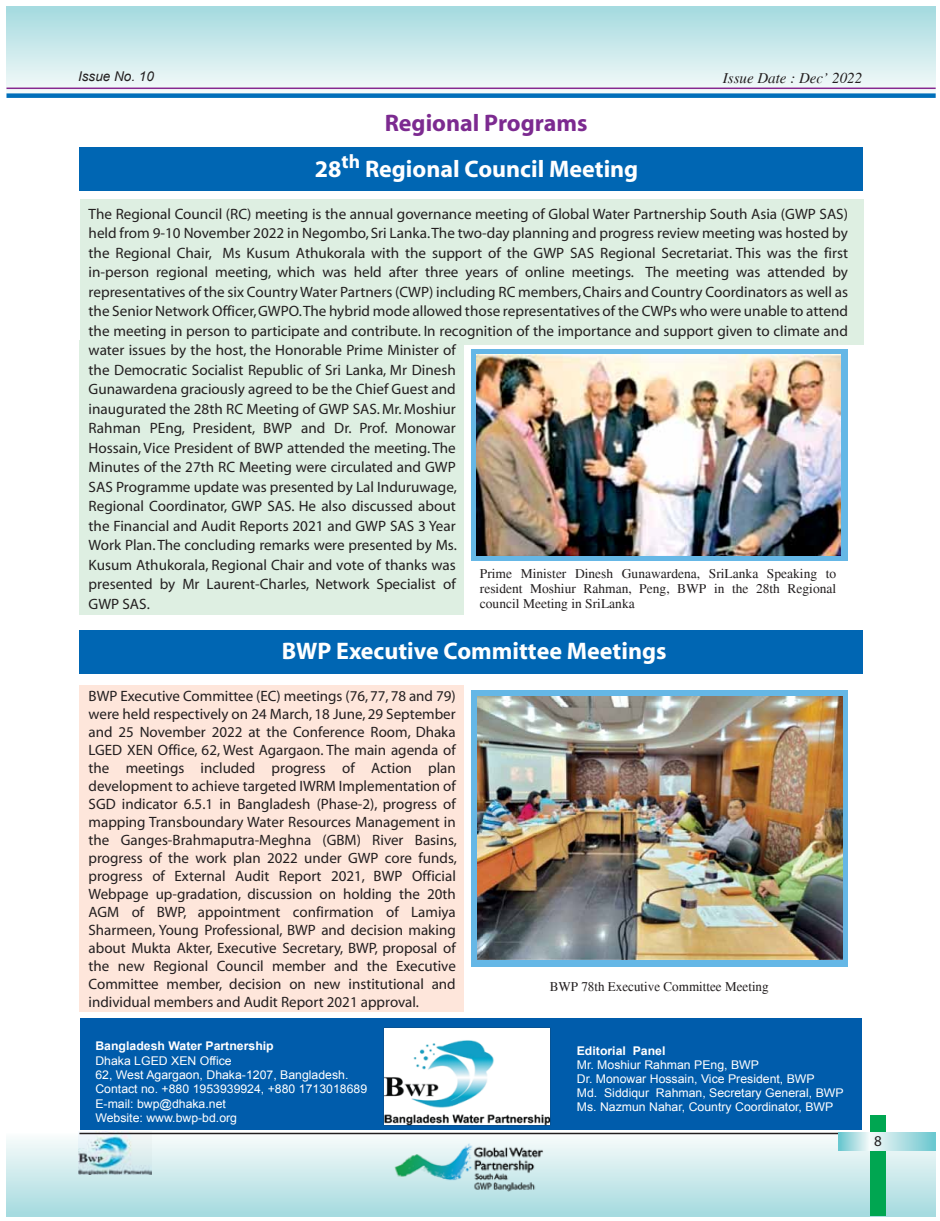
<style>
.page{position:relative;width:940px;height:1221px;background:#fff}
.page>*{position:absolute;margin:0;border:0;box-sizing:border-box;transform-origin:0 0}
.t1{font:700 24px "Myriad";color:#fff}
.t2{font:700 24px "Myriad";color:#7c2a90}
.t3{font:15px/19.5px "Myriad Pro";color:#231f20}
.t4{font:15px/18px "Myriad";color:#231f20;text-align:justify}
.t5{font:italic 15px "Times";color:#231f20}
.t6{font:13.5px/15px "Times";color:#231f20;text-align:justify}
.t7{font:italic 13.5px "Arial";color:#231f20}
.t8{font:12px/14.4px "Arial";color:#fff}
.t9{font:700 12px "Arial";color:#fff}
</style>
<div class="page">
<div style="left:80px;top:199px;width:784px;height:146px;background:#deefe2"></div>
<div style="left:80px;top:341px;width:384px;height:274px;background:#deefe2"></div>
<div style="left:80px;top:684px;width:384px;height:327px;background:#fee6db"></div>
<div style="left:79px;top:147px;width:783px;height:44px;background:#0066b3"></div>
<div style="left:79px;top:630px;width:783px;height:43px;background:#0066b3"></div>
<div style="left:80px;top:1018px;width:782px;height:111px;background:#005cab"></div>
<img style="left:384px;top:1027px;width:167px;height:98px">
<div style="left:6px;top:1133px;width:929px;height:83px;background:linear-gradient(to bottom,#fafcfc,#a5dadf)"></div>
<img style="left:79px;top:1131px;width:72px;height:43px">
<hr style="left:79px;top:1132px;width:776px;height:2px;background:#231f20">
<div style="left:870px;top:1114px;width:16px;height:101px;background:#00a651"></div>
<div style="left:867px;top:1132px;width:68px;height:18px;background:linear-gradient(to right,#fbfbfa,#6ec7cf)"></div>
<svg style="left:838px;top:1132px;width:31px;height:18px"></svg>
<div style="left:6px;top:6px;width:929px;height:90px;background:linear-gradient(to bottom,#a3d9de,#f8fbfb)"></div>
<div style="left:6px;top:93px;width:929px;height:5px;background:#006fba"></div>
<hr style="left:6px;top:87px;width:929px;height:2px;background:#862990">
<div style="left:471px;top:690px;width:377px;height:276px;background:#65b7e6"></div>
<svg style="left:471px;top:349px;width:377px;height:211px;background:#70b5dc"></svg>
<img style="left:391px;top:1137px;width:155px;height:55px">
<img style="left:476px;top:355px;width:364px;height:200px">
<img style="left:477px;top:696px;width:365px;height:263px">
<p class="t7" style="left:78px;top:68px;width:77px">Issue No. 10</p>
<h1 class="t2" style="left:385px;top:111px;width:204px">Regional Programs</h1>
<h1 class="t1" style="left:315px;top:156px;width:325px">28<sup>th</sup> Regional Council Meeting</h1>
<p class="t5" style="left:723px;top:69px;width:141px">Issue Date : Dec’ 2022</p>
<p class="t3" style="left:89px;top:205px;width:761px">The Regional Council (RC) meeting is the annual governance meeting of Global Water Partnership South Asia (GWP SAS) held from 9-10 November 2022 in Negombo, Sri Lanka. The two-day planning and progress review meeting was hosted by the Regional Chair, Ms Kusum Athukorala with the support of the GWP SAS Regional Secretariat. This was the first in-person regional meeting, which was held after three years of online meetings. The meeting was attended by representatives of the six Country Water Partners (CWP) including RC members, Chairs and Country Coordinators as well as the Senior Network Officer, GWPO. The hybrid mode allowed those representatives of the CWPs who were unable to attend the meeting in person to participate and contribute. In recognition of the importance and support given to climate and water issues by the host, the Honorable Prime Minister of<br>the Democratic Socialist Republic of Sri Lanka, Mr Dinesh<br>Gunawardena graciously agreed to be the Chief Guest and<br>inaugurated the 28th RC Meeting of GWP SAS. Mr. Moshiur<br>Rahman PEng, President, BWP and Dr. Prof. Monowar<br>Hossain, Vice President of BWP attended the meeting. The<br>Minutes of the 27th RC Meeting were circulated and GWP<br>SAS Programme update was presented by Lal Induruwage,<br>Regional Coordinator, GWP SAS. He also discussed about<br>the Financial and Audit Reports 2021 and GWP SAS 3 Year<br>Work Plan. The concluding remarks were presented by Ms.<br>Kusum Athukorala, Regional Chair and vote of thanks was<br>presented by Mr Laurent-Charles, Network Specialist of<br>GWP SAS.</p>
<p class="t6" style="left:480px;top:566px;width:358px">Prime Minister Dinesh Gunawardena, SriLanka Speaking to resident Moshiur Rahman, Peng, BWP in the 28th Regional council Meeting in SriLanka</p>
<h1 class="t1" style="left:282px;top:638px;width:386px">BWP Executive Committee Meetings</h1>
<p class="t4" style="left:89px;top:687px;width:370px">BWP Executive Committee (EC) meetings (76, 77, 78 and 79) were held respectively on 24 March, 18 June, 29 September and 25 November 2022 at the Conference Room, Dhaka LGED XEN Office, 62, West Agargaon. The main agenda of the meetings included progress of Action plan development to achieve targeted IWRM Implementation of SGD indicator 6.5.1 in Bangladesh (Phase-2), progress of mapping Transboundary Water Resources Management in the Ganges-Brahmaputra-Meghna (GBM) River Basins, progress of the work plan 2022 under GWP core funds, progress of External Audit Report 2021, BWP Official Webpage up-gradation, discussion on holding the 20th AGM of BWP, appointment confirmation of Lamiya Sharmeen, Young Professional, BWP and decision making about Mukta Akter, Executive Secretary, BWP, proposal of the new Regional Council member and the Executive Committee member, decision on new institutional and individual members and Audit Report 2021 approval.</p>
<p class="t9" style="left:95px;top:1038px;width:180px">Bangladesh Water Partnership</p>
<p class="t8" style="left:95px;top:1053px;width:273px">Dhaka LGED XEN Office<br>62, West Agargaon, Dhaka-1207, Bangladesh.<br>Contact no. +880 1953939924, +880 1713018689<br>E-mail: bwp@dhaka.net<br>Website: www.bwp-bd.org</p>
<p class="t6" style="left:549px;top:979px;width:220px">BWP 78th Executive Committee Meeting</p>
<p class="t9" style="left:577px;top:1042px;width:90px">Editorial Panel</p>
<p class="t8" style="left:577px;top:1058px;width:268px;line-height:14px">Mr. Moshiur Rahman PEng, BWP<br>Dr. Monowar Hossain, Vice President, BWP<br>Md. Siddiqur Rahman, Secretary General, BWP Ms. Nazmun Nahar, Country Coordinator, BWP</p>
<p class="t4" style="left:874px;top:1132px;width:9px">8</p>
</div>
